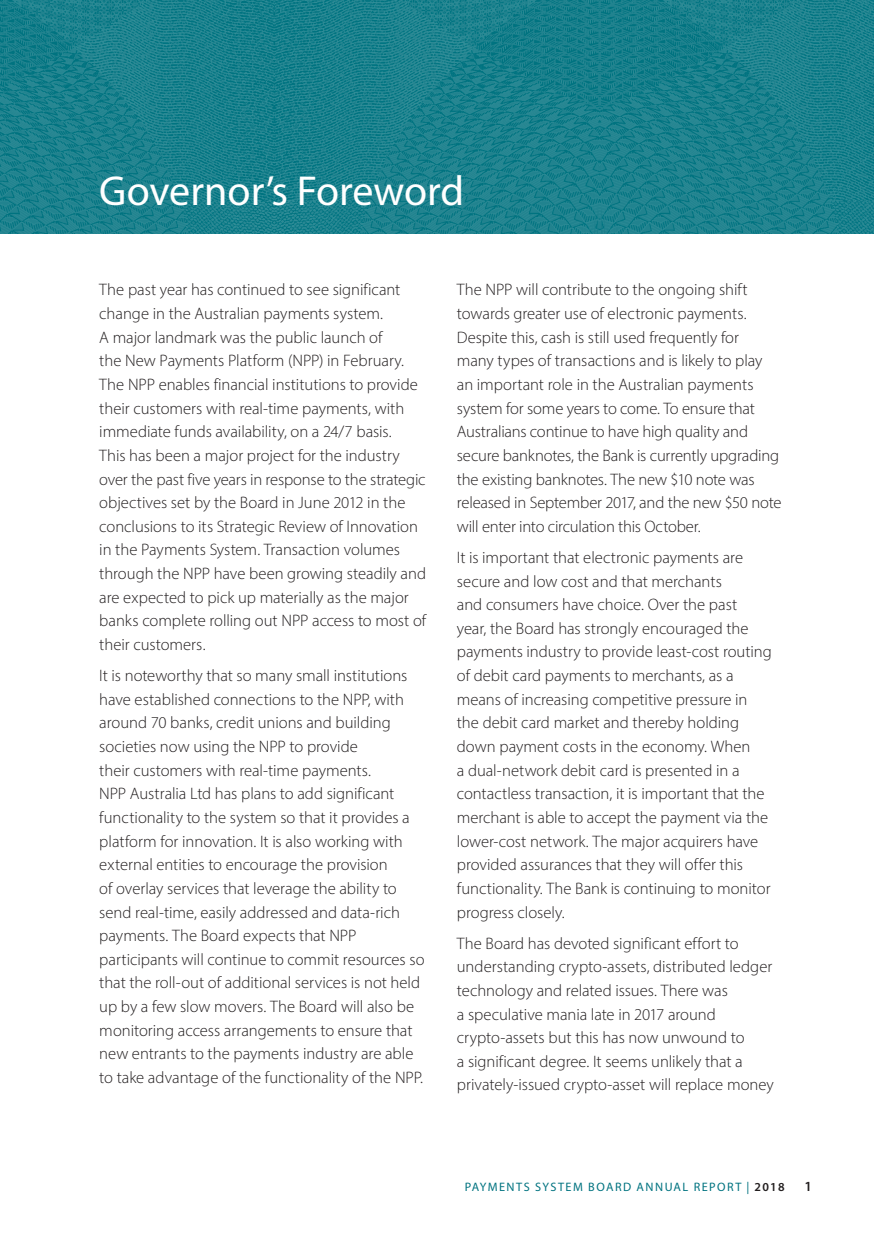
<style>
.page{position:relative;width:874px;height:1241px;background:#fff}
.page>*{position:absolute;margin:0;border:0;box-sizing:border-box;transform-origin:0 0}
.t1{font:42px "Myriad Pro";color:#fff}
.Body_copy{font:300 16.62px/23.6px "Myriad Pro";letter-spacing:-.005em;color:#231f20}
.t2{font:600 14px "Myriad Pro";color:#231f20}
.t3{font:12.25px "Myriad Pro";letter-spacing:.12em;color:#007380}
.s1{font-weight:600;color:#231f20}
</style>
<div class="page">
<img style="left:0;top:0;width:873px;height:233px">
<p class="t1" style="left:99px;top:165px;width:366px">Governor’s Foreword</p>
<p class="Body_copy" style="left:99px;top:278px;width:328px">The past year has continued to see significant change in the Australian payments system.<br>A major landmark was the public launch of<br>the New Payments Platform (NPP) in February.<br>The NPP enables financial institutions to provide their customers with real-time payments, with immediate funds availability, on a 24/7 basis.<br>This has been a major project for the industry over the past five years in response to the strategic objectives set by the Board in June 2012 in the conclusions to its Strategic Review of Innovation in the Payments System. Transaction volumes through the NPP have been growing steadily and are expected to pick up materially as the major banks complete rolling out NPP access to most of their customers.</p>
<p class="Body_copy" style="left:99px;top:663px;width:326px">It is noteworthy that so many small institutions have established connections to the NPP, with around 70 banks, credit unions and building societies now using the NPP to provide<br>their customers with real-time payments.<br>NPP Australia Ltd has plans to add significant functionality to the system so that it provides a platform for innovation. It is also working with external entities to encourage the provision<br>of overlay services that leverage the ability to send real-time, easily addressed and data-rich payments. The Board expects that NPP participants will continue to commit resources so that the roll-out of additional services is not held up by a few slow movers. The Board will also be monitoring access arrangements to ensure that new entrants to the payments industry are able to take advantage of the functionality of the NPP.</p>
<p class="Body_copy" style="left:456px;top:278px;width:326px">The NPP will contribute to the ongoing shift towards greater use of electronic payments.<br>Despite this, cash is still used frequently for<br>many types of transactions and is likely to play an important role in the Australian payments system for some years to come. To ensure that Australians continue to have high quality and secure banknotes, the Bank is currently upgrading the existing banknotes. The new $10 note was released in September 2017, and the new $50 note will enter into circulation this October.</p>
<p class="Body_copy" style="left:456px;top:545px;width:316px">It is important that electronic payments are secure and low cost and that merchants<br>and consumers have choice. Over the past<br>year, the Board has strongly encouraged the payments industry to provide least-cost routing of debit card payments to merchants, as a means of increasing competitive pressure in the debit card market and thereby holding down payment costs in the economy. When<br>a dual-network debit card is presented in a contactless transaction, it is important that the merchant is able to accept the payment via the lower-cost network. The major acquirers have provided assurances that they will offer this functionality. The Bank is continuing to monitor progress closely.</p>
<p class="Body_copy" style="left:456px;top:930px;width:318px">The Board has devoted significant effort to understanding crypto-assets, distributed ledger technology and related issues. There was<br>a speculative mania late in 2017 around crypto-assets but this has now unwound to<br>a significant degree. It seems unlikely that a privately-issued crypto-asset will replace money</p>
<p class="t3" style="left:464px;top:1179px;width:321px">PAYMENTS SYSTEM BOARD ANNUAL REPORT | <span class="s1">2018</span></p>
<p class="t2" style="left:804px;top:1177px;width:9px">1</p>
</div>
